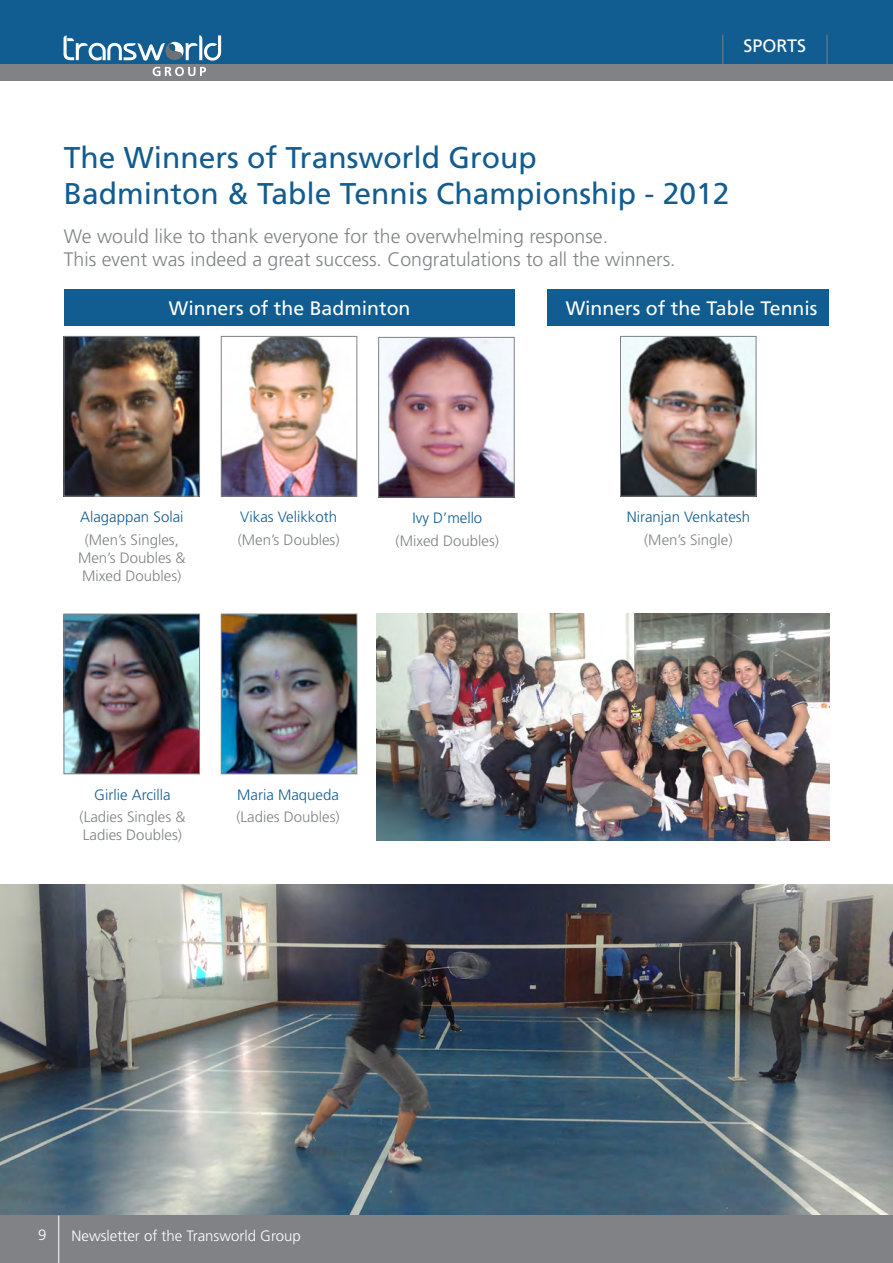
<style>
.page{position:relative;width:893px;height:1263px;background:#fff}
.page>*{position:absolute;margin:0;border:0;box-sizing:border-box;transform-origin:0 0}
.t1{font:30px/36px "Frutiger";color:#115c90}
.t2{font:300 19.5px/23.4px "Frutiger";color:#808285}
.t3{font:19.5px "Frutiger";color:#fff}
.t4{font:18px "Frutiger";color:#fff}
.t5{font:300 15px/18px "Frutiger";color:#808285;text-align:center}
.t6{font:300 15px "Frutiger";color:#115c90}
.t7{font:300 15px "Frutiger";color:#fff}
</style>
<div class="page">
<div style="left:65px;top:289px;width:449px;height:37px;background:#115c90"></div>
<div style="left:548px;top:289px;width:281px;height:37px;background:#115c90"></div>
<img style="left:0;top:884px;width:893px;height:331px">
<div style="left:0;top:1215px;width:893px;height:48px;background:#808285"></div>
<hr style="left:58px;top:1215px;width:1px;height:48px;background:#fff">
<div style="left:0;top:63px;width:893px;height:17px;background:#808285"></div>
<div style="left:0;top:0;width:893px;height:63px;background:#115c90"></div>
<hr style="left:827px;top:35px;width:1px;height:32px;background:#808285">
<hr style="left:722px;top:35px;width:1px;height:32px;background:#808285">
<img style="left:66px;top:338px;width:132px;height:156px">
<div style="left:64px;top:336px;width:136px;height:160px;border:1px solid #808285"></div>
<img style="left:622px;top:338px;width:132px;height:156px">
<div style="left:620px;top:336px;width:136px;height:160px;border:1px solid #808285"></div>
<img style="left:223px;top:338px;width:132px;height:156px">
<div style="left:221px;top:336px;width:136px;height:160px;border:1px solid #808285"></div>
<img style="left:380px;top:339px;width:132px;height:156px">
<div style="left:378px;top:337px;width:136px;height:160px;border:1px solid #808285"></div>
<img style="left:66px;top:616px;width:132px;height:156px">
<div style="left:64px;top:614px;width:136px;height:160px;border:1px solid #808285"></div>
<img style="left:223px;top:616px;width:132px;height:156px">
<div style="left:221px;top:614px;width:136px;height:160px;border:1px solid #808285"></div>
<img style="left:377px;top:614px;width:452px;height:226px">
<svg style="left:153px;top:67px;width:53px;height:9px"></svg>
<svg style="left:64px;top:35px;width:157px;height:26px"></svg>
<p class="t4" style="left:744px;top:35px;width:64px">SPORTS</p>
<p class="t1" style="left:64px;top:139px;width:667px">The Winners of Transworld Group<br>Badminton &amp; Table Tennis Championship - 2012</p>
<p class="t2" style="left:64px;top:224px;width:613px">We would like to thank everyone for the overwhelming response.<br>This event was indeed a great success. Congratulations to all the winners.</p>
<p class="t3" style="left:169px;top:296px;width:243px">Winners of the Badminton</p>
<p class="t3" style="left:566px;top:296px;width:253px">Winners of the Table Tennis</p>
<p class="t6" style="left:80px;top:509px;width:105px">Alagappan Solai</p>
<p class="t5" style="left:78px;top:530px;width:109px">(Men’s Singles,<br>Men’s Doubles &amp;<br>Mixed Doubles)</p>
<p class="t6" style="left:240px;top:509px;width:98px">Vikas Velikkoth</p>
<p class="t5" style="left:238px;top:530px;width:103px">(Men’s Doubles)</p>
<p class="t6" style="left:412px;top:510px;width:71px">Ivy D’mello</p>
<p class="t5" style="left:396px;top:531px;width:105px">(Mixed Doubles)</p>
<p class="t6" style="left:94px;top:786px;width:78px">Girlie Arcilla</p>
<p class="t5" style="left:80px;top:808px;width:107px;text-align:left">(Ladies Singles &amp;<br>Ladies Doubles)</p>
<p class="t6" style="left:237px;top:786px;width:103px">Maria Maqueda</p>
<p class="t5" style="left:236px;top:808px;width:105px">(Ladies Doubles)</p>
<p class="t6" style="left:627px;top:509px;width:125px">Niranjan Venkatesh</p>
<p class="t5" style="left:644px;top:530px;width:90px">(Men’s Single)</p>
<p class="t7" style="left:38px;top:1227px;width:10px">9</p>
<p class="t7" style="left:72px;top:1227px;width:231px">Newsletter of the Transworld Group</p>
</div>
